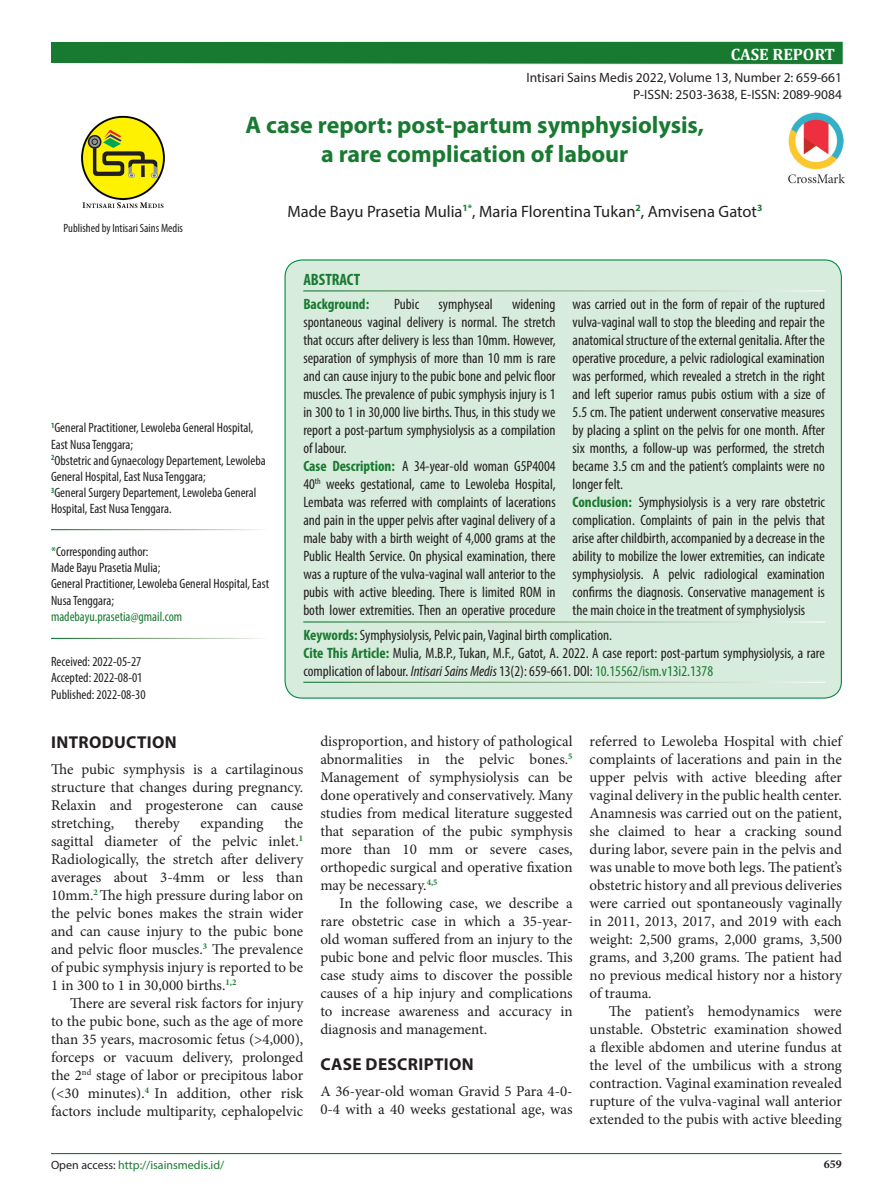
<style>
.page{position:relative;width:893px;height:1191px;background:#fff}
.page>*{position:absolute;margin:0;border:0;box-sizing:border-box;transform-origin:0 0}
.t1{font:700 24px "Myriad Pro";color:#187a30}
.t2{font:700 17.25px "Myriad Pro";letter-spacing:.02em;color:#231f20}
.t3{font:16.5px "Myriad Pro";color:#231f20}
.t4{font:700 16.5px "Cambria";color:#fff}
.Default{font:700 condensed 16.5px "Myriad Pro";color:#187a30}
.t5{font:15px/18px "Minion Pro";color:#231f20;text-align:justify}
.t6{font:condensed 15px/18px "Myriad Pro";color:#231f20;text-align:justify}
.t7{font:700 condensed 15px "Myriad Pro";color:#187a30}
.t8{font:condensed 13.5px/16.2px "Myriad Pro";color:#231f20}
.t9{font:13.5px "Myriad Pro";color:#231f20}
.t10{font:condensed 13.5px "Myriad Pro";color:#187a30}
.judul{font:12px "Myriad Pro";color:#187a30}
.judul-2{font:condensed 12px "Myriad Pro";color:#231f20}
.judul-3{font:700 12px "Minion Pro";color:#231f20}
.s1{color:#187a30}
.s2{font-weight:700;color:#187a30}
.s3{font-style:italic}
.s4{color:#231f20}
</style>
<div class="page">
<div style="left:51px;top:42px;width:792px;height:22px;background:#187a30"></div>
<div style="left:285px;top:260px;width:556px;height:438px;background:#d8ecdd;border-radius:17px"></div>
<img style="left:788px;top:112px;width:57px;height:72px">
<hr style="left:303px;top:290px;width:522px;height:1px;background:#fff">
<hr style="left:303px;top:621px;width:522px;height:1px;background:#fff">
<hr style="left:303px;top:681px;width:522px;height:2px;background:#fff">
<img style="left:81px;top:115px;width:84px;height:94px">
<hr style="left:51px;top:1153px;width:790px;height:1px;background:#187a30">
<p class="t4" style="left:731px;top:43px;width:106px">CASE REPORT</p>
<p class="t9" style="left:526px;top:70px;width:317px">Intisari Sains Medis 2022, Volume 13, Number 2: 659-661</p>
<p class="t9" style="left:633px;top:86px;width:210px">P-ISSN: 2503-3638, E-ISSN: 2089-9084</p>
<p class="judul-2" style="left:64px;top:221px;width:121px">Published by Intisari Sains Medis</p>
<p class="t1" style="left:246px;top:109px;width:460px">A case report: post-partum symphysiolysis,</p>
<p class="t1" style="left:321px;top:138px;width:309px">a rare complication of labour</p>
<p class="t3" style="left:288px;top:201px;width:476px">Made Bayu Prasetia Mulia<sup>1*</sup>, Maria Florentina Tukan<sup>2</sup>, Amvisena Gatot<sup>3</sup></p>
<p class="Default" style="left:303px;top:270px;width:58px">ABSTRACT</p>
<p class="t8" style="left:51px;top:420px;width:204px"><sup>1</sup>General Practitioner, Lewoleba General Hospital,<br>East Nusa Tenggara;</p>
<p class="t8" style="left:51px;top:452px;width:216px"><sup>2</sup>Obstetric and Gynaecology Departement, Lewoleba<br>General Hospital, East Nusa Tenggara;</p>
<p class="t8" style="left:51px;top:484px;width:207px"><sup>3</sup>General Surgery Departement, Lewoleba General<br>Hospital, East Nusa Tenggara.</p>
<p class="t8" style="left:51px;top:543px;width:99px"><span class="s1">*</span>Corresponding author:</p>
<p class="t8" style="left:51px;top:559px;width:111px">Made Bayu Prasetia Mulia;</p>
<p class="t8" style="left:51px;top:575px;width:220px">General Practitioner, Lewoleba General Hospital, East<br>Nusa Tenggara;</p>
<p class="t10" style="left:51px;top:608px;width:133px">madebayu.prasetia@gmail.com</p>
<p class="t8" style="left:51px;top:653px;width:92px">Received: 2022-05-27</p>
<p class="t8" style="left:51px;top:669px;width:93px">Accepted: 2022-08-01</p>
<p class="t8" style="left:51px;top:686px;width:96px">Published: 2022-08-30</p>
<p class="t6" style="left:573px;top:294px;width:254px">was carried out in the form of repair of the ruptured vulva-vaginal wall to stop the bleeding and repair the anatomical structure of the external genitalia. After the operative procedure, a pelvic radiological examination was performed, which revealed a stretch in the right and left superior ramus pubis ostium with a size of 5.5 cm. The patient underwent conservative measures by placing a splint on the pelvis for one month. After six months, a follow-up was performed, the stretch became 3.5 cm and the patient’s complaints were no longer felt.</p>
<p class="t6" style="left:573px;top:492px;width:254px"><span class="s2">Conclusion:</span> Symphysiolysis is a very rare obstetric complication. Complaints of pain in the pelvis that arise after childbirth, accompanied by a decrease in the ability to mobilize the lower extremities, can indicate symphysiolysis. A pelvic radiological examination confirms the diagnosis. Conservative management is the main choice in the treatment of symphysiolysis</p>
<p class="t6" style="left:303px;top:625px;width:310px"><span class="s2">Keywords:</span> Symphysiolysis, Pelvic pain, Vaginal birth complication.</p>
<p class="t6" style="left:303px;top:643px;width:523px"><span class="s2">Cite This Article:</span> Mulia, M.B.P., Tukan, M.F., Gatot, A. 2022. A case report: post-partum symphysiolysis, a rare complication of labour. <span class="s3">Intisari Sains Medis</span> 13(2): 659-661. DOI: <span class="s1">10.15562/ism.v13i2.1378</span></p>
<p class="t6" style="left:303px;top:294px;width:254px;text-indent:209px">widening spontaneous vaginal delivery is normal. The stretch that occurs after delivery is less than 10mm. However, separation of symphysis of more than 10 mm is rare and can cause injury to the pubic bone and pelvic floor muscles. The prevalence of pubic symphysis injury is 1 in 300 to 1 in 30,000 live births. Thus, in this study we report a post-partum symphysiolysis as a compilation of labour.</p>
<p class="t6" style="left:303px;top:456px;width:254px"><span class="s2">Case Description:</span> A 34-year-old woman G5P4004<br>40<sup>th</sup> weeks gestational, came to Lewoleba Hospital, Lembata was referred with complaints of lacerations and pain in the upper pelvis after vaginal delivery of a male baby with a birth weight of 4,000 grams at the Public Health Service. On physical examination, there was a rupture of the vulva-vaginal wall anterior to the pubis with active bleeding. There is limited ROM in both lower extremities. Then an operative procedure</p>
<p class="t7" style="left:303px;top:294px;width:67px">Background:</p>
<p class="t6" style="left:394px;top:294px;width:27px">Pubic</p>
<p class="t6" style="left:439px;top:294px;width:56px">symphyseal</p>
<p class="t2" style="left:51px;top:730px;width:127px">INTRODUCTION</p>
<p class="t5" style="left:51px;top:760px;width:254px">The pubic symphysis is a cartilaginous structure that changes during pregnancy.<br>Relaxin and progesterone can cause stretching,</p>
<p class="t5" style="left:51px;top:814px;width:254px;text-indent:233px">the sagittal diameter of the pelvic inlet.<sup>1<br></sup>Radiologically, the stretch after delivery averages about 3-4mm or less than 10mm.<sup>2</sup> The high pressure during labor on the pelvic bones makes the strain wider and can cause injury to the pubic bone and pelvic floor muscles.<sup>3</sup> The prevalence of pubic symphysis injury is reported to be 1 in 300 to 1 in 30,000 births.<sup>1,2</sup></p>
<p class="t5" style="left:51px;top:994px;width:254px;text-indent:19px">There are several risk factors for injury to the pubic bone, such as the age of more than 35 years, macrosomic fetus (&gt;4,000), forceps or vacuum delivery, prolonged the 2<sup>nd</sup> stage of labor or precipitous labor (&lt;30 minutes).<sup>4</sup> In addition, other risk factors include multiparity, cephalopelvic</p>
<p class="t5" style="left:135px;top:814px;width:46px">thereby</p>
<p class="t5" style="left:201px;top:814px;width:65px">expanding</p>
<p class="judul" style="left:51px;top:1157px;width:175px"><span class="s4">Open access:</span> http://isainsmedis.id/</p>
<p class="t5" style="left:320px;top:732px;width:254px">disproportion, and history of pathological abnormalities in the pelvic bones.<sup>5<br></sup>Management of symphysiolysis can be done operatively and conservatively. Many studies from medical literature suggested that separation of the pubic symphysis more than 10 mm or severe cases, orthopedic surgical and operative fixation may be necessary.<sup>4,5</sup></p>
<p class="t5" style="left:320px;top:894px;width:254px;text-indent:19px">In the following case, we describe a rare obstetric case in which a 35-year&shy;old woman suffered from an injury to the pubic bone and pelvic floor muscles. This case study aims to discover the possible causes of a hip injury and complications to increase awareness and accuracy in diagnosis and management.</p>
<p class="t2" style="left:320px;top:1052px;width:155px">CASE DESCRIPTION</p>
<p class="t5" style="left:320px;top:1082px;width:254px">A 36-year-old woman Gravid 5 Para 4-0-<br>0-4 with a 40 weeks gestational age, was</p>
<p class="t5" style="left:590px;top:732px;width:254px">referred to Lewoleba Hospital with chief complaints of lacerations and pain in the upper pelvis with active bleeding after vaginal delivery in the public health center.<br>Anamnesis was carried out on the patient, she claimed to hear a cracking sound during labor, severe pain in the pelvis and was unable to move both legs. The patient’s obstetric history and all previous deliveries were carried out spontaneously vaginally in 2011, 2013, 2017, and 2019 with each weight: 2,500 grams, 2,000 grams, 3,500 grams, and 3,200 grams. The patient had no previous medical history nor a history of trauma.</p>
<p class="t5" style="left:590px;top:1002px;width:254px;text-indent:19px">The patient’s hemodynamics were unstable. Obstetric examination showed a flexible abdomen and uterine fundus at the level of the umbilicus with a strong contraction. Vaginal examination revealed rupture of the vulva-vaginal wall anterior extended to the pubis with active bleeding</p>
<p class="judul-3" style="left:824px;top:1156px;width:19px">659</p>
</div>
